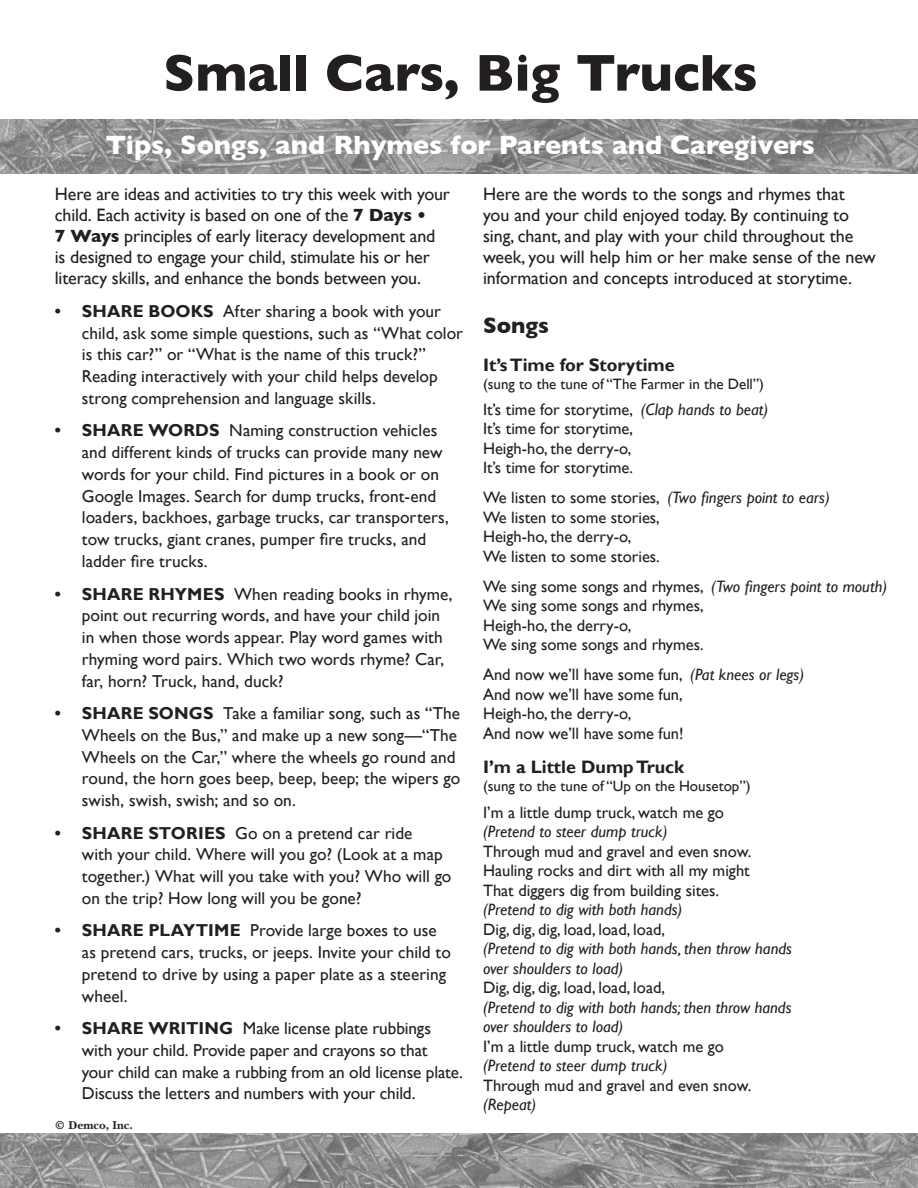
<style>
.page{position:relative;width:918px;height:1188px;background:#fff}
.page>*{position:absolute;margin:0;border:0;box-sizing:border-box;transform-origin:0 0}
.t1{font:700 52.5px "Gill Sans";color:#231f20}
.t2{font:700 27px "Gill Sans";color:#fff}
.Large_Header{font:700 22.5px "Gill Sans";color:#231f20}
.Song_Body{font:18px/21px "Gill Sans";color:#231f20}
.Song_Title{font:700 18px "Gill Sans";color:#231f20}
.Share_Tip_Info{font:17.25px/21.8px "Gill Sans";color:#231f20}
.Song_Body_1st{font:16.5px/19.5px "Gill Sans";color:#231f20}
.Song_Body-2{font:16.5px/19.5px "Gill Sans";color:#231f20}
.Song_Title-2{font:15px "Gill Sans";color:#231f20}
.ToC_Subhead{font:700 12px "New Baskerville";color:#231f20}
.s1{font-weight:700}
.s2{font-style:italic}
</style>
<div class="page">
<img style="left:0;top:120px;width:918px;height:54px">
<img style="left:0;top:1134px;width:918px;height:54px">
<p class="t1" style="left:163px;top:42px;width:596px">Small Cars, Big Trucks</p>
<p class="t2" style="left:105px;top:129px;width:711px">Tips, Songs, and Rhymes for Parents and Caregivers</p>
<p class="Song_Body" style="left:55px;top:184px;width:397px">Here are ideas and activities to try this week with your child. Each activity is based on one of the <span class="s1">7 Days •<br>7 Ways</span> principles of early literacy development and is designed to engage your child, stimulate his or her literacy skills, and enhance the bonds between you.</p>
<p class="Share_Tip_Info" style="left:82px;top:301px;width:383px;text-indent:-27px"><span class="s1">• SHARE BOOKS</span> After sharing a book with your child, ask some simple questions, such as “What color is this car?” or “What is the name of this truck?” Reading interactively with your child helps develop strong comprehension and language skills.</p>
<p class="Share_Tip_Info" style="left:82px;top:420px;width:369px;text-indent:-27px"><span class="s1">• SHARE WORDS</span> Naming construction vehicles and different kinds of trucks can provide many new words for your child. Find pictures in a book or on Google Images. Search for dump trucks, front-end loaders, backhoes, garbage trucks, car transporters, tow trucks, giant cranes, pumper fire trucks, and ladder fire trucks.</p>
<p class="Share_Tip_Info" style="left:82px;top:583px;width:372px;text-indent:-27px"><span class="s1">• SHARE RHYMES</span> When reading books in rhyme, point out recurring words, and have your child join in when those words appear. Play word games with rhyming word pairs. Which two words rhyme? Car, far, horn? Truck, hand, duck?</p>
<p class="Share_Tip_Info" style="left:82px;top:703px;width:380px;text-indent:-27px"><span class="s1">• SHARE SONGS</span> Take a familiar song, such as “The Wheels on the Bus,” and make up a new song—“The Wheels on the Car,” where the wheels go round and round, the horn goes beep, beep, beep; the wipers go swish, swish, swish; and so on.</p>
<p class="Share_Tip_Info" style="left:82px;top:822px;width:371px;text-indent:-27px"><span class="s1">• SHARE STORIES</span> Go on a pretend car ride<br>with your child. Where will you go? (Look at a map together.) What will you take with you? Who will go on the trip? How long will you be gone?</p>
<p class="Share_Tip_Info" style="left:82px;top:920px;width:371px;text-indent:-27px"><span class="s1">• SHARE PLAYTIME</span> Provide large boxes to use as pretend cars, trucks, or jeeps. Invite your child to pretend to drive by using a paper plate as a steering wheel.</p>
<p class="Share_Tip_Info" style="left:82px;top:1018px;width:383px;text-indent:-27px"><span class="s1">• SHARE WRITING</span> Make license plate rubbings with your child. Provide paper and crayons so that your child can make a rubbing from an old license plate.<br>Discuss the letters and numbers with your child.</p>
<p class="Song_Body" style="left:483px;top:184px;width:394px">Here are the words to the songs and rhymes that<br>you and your child enjoyed today. By continuing to sing, chant, and play with your child throughout the week, you will help him or her make sense of the new information and concepts introduced at storytime.</p>
<p class="Large_Header" style="left:483px;top:312px;width:68px">Songs</p>
<p class="Song_Title" style="left:483px;top:354px;width:193px">It’sTime for Storytime</p>
<p class="Song_Title-2" style="left:483px;top:375px;width:283px">(sung to the tune of “The Farmer in the Dell”)</p>
<p class="Song_Body_1st" style="left:483px;top:400px;width:287px">It’s time for storytime, <span class="s2">(Clap hands to beat)<br></span>It’s time for storytime,<br>Heigh-ho, the derry-o,<br>It’s time for storytime.</p>
<p class="Song_Body-2" style="left:483px;top:488px;width:348px">We listen to some stories, <span class="s2">(Two fingers point to ears)<br></span>We listen to some stories,<br>Heigh-ho, the derry-o,<br>We listen to some stories.</p>
<p class="Song_Body-2" style="left:483px;top:577px;width:406px">We sing some songs and rhymes, <span class="s2">(Two fingers point to mouth)<br></span>We sing some songs and rhymes,<br>Heigh-ho, the derry-o,<br>We sing some songs and rhymes.</p>
<p class="Song_Body-2" style="left:483px;top:665px;width:323px">And now we’ll have some fun, <span class="s2">(Pat knees or legs)<br></span>And now we’ll have some fun,<br>Heigh-ho, the derry-o,<br>And now we’ll have some fun!</p>
<p class="Song_Title" style="left:483px;top:756px;width:203px">I’m a Little DumpTruck</p>
<p class="Song_Title-2" style="left:483px;top:778px;width:269px">(sung to the tune of “Up on the Housetop”)</p>
<p class="Song_Body_1st" style="left:483px;top:803px;width:310px">I’m a little dump truck, watch me go<br><span class="s2">(Pretend to steer dump truck)<br></span>Through mud and gravel and even snow.<br>Hauling rocks and dirt with all my might<br>That diggers dig from building sites.<br><span class="s2">(Pretend to dig with both hands)<br></span>Dig, dig, dig, load, load, load,<br><span class="s2">(Pretend to dig with both hands, then throw hands over shoulders to load)<br></span>Dig, dig, dig, load, load, load,<br><span class="s2">(Pretend to dig with both hands; then throw hands over shoulders to load)<br></span>I’m a little dump truck, watch me go<br><span class="s2">(Pretend to steer dump truck)<br></span>Through mud and gravel and even snow. <span class="s2">(Repeat)</span></p>
<p class="ToC_Subhead" style="left:55px;top:1118px;width:79px">© Demco, Inc.</p>
</div>
